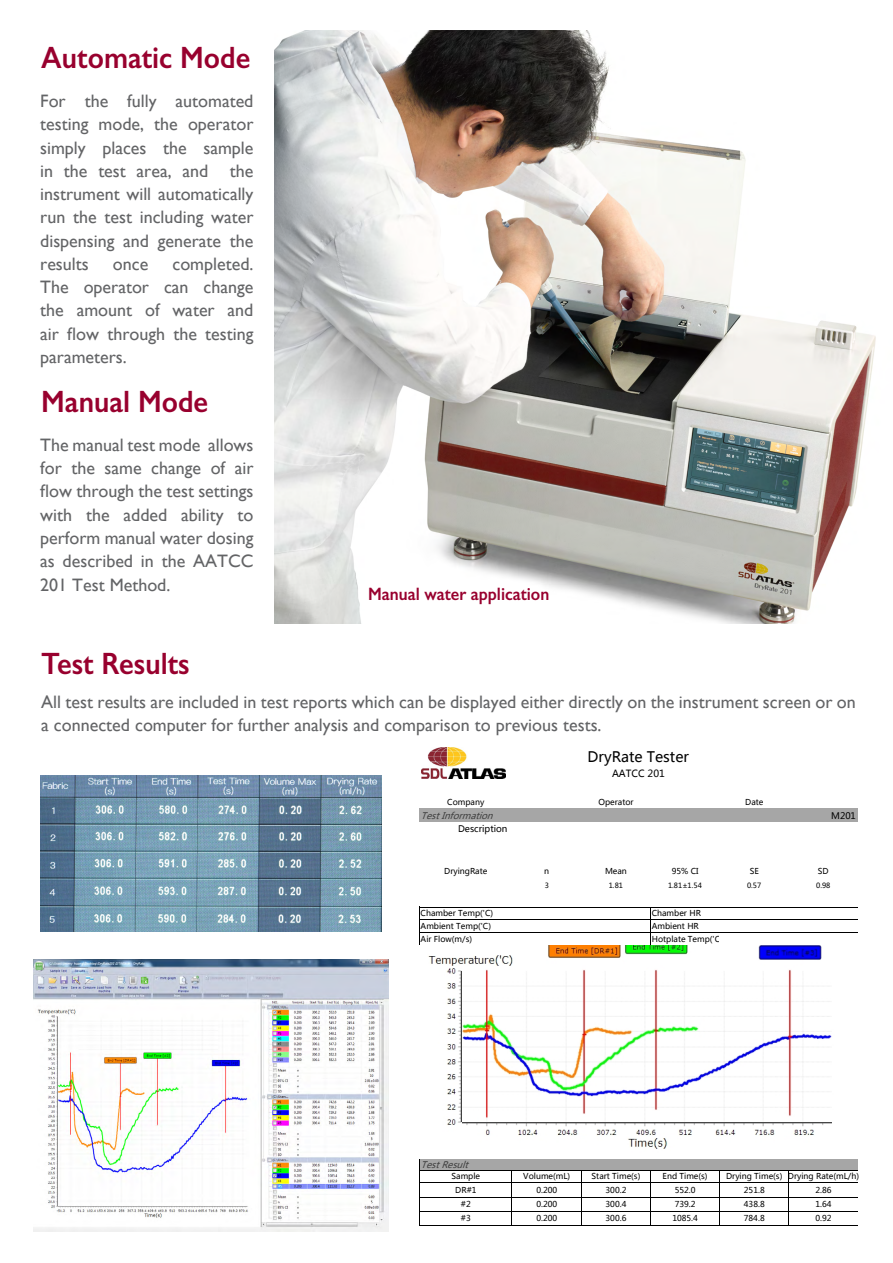
<style>
.page{position:relative;width:893px;height:1263px;background:#fff}
.page>*{position:absolute;margin:0;border:0;box-sizing:border-box;transform-origin:0 0}
.t1{font:600 30.9px "Gill Sans";color:#98002e;scale:.92 1}
.t2{font:18px/23.2px "Gill Sans";color:#636466;text-align:justify}
.t3{font:600 18px "Gill Sans";color:#98002e;scale:.92 1}
.t4{font:14.4px "Microsoft Ya Hei";color:#000}
.t5{font:9.9px "Microsoft Ya Hei";color:#000}
.t6{font:italic 9px "Microsoft Ya Hei";color:#404040}
.t7{font:9px "Microsoft Ya Hei";color:#000}
.t8{font:8.1px "Microsoft Ya Hei";color:#000}
.t9{font:7.2px "Microsoft Ya Hei";color:#000}
</style>
<div class="page">
<img style="left:274px;top:31px;width:602px;height:593px">
<img style="left:40px;top:775px;width:341px;height:156px">
<div style="left:419px;top:809px;width:439px;height:13px;background:#a6a6a6"></div>
<div style="left:419px;top:1158px;width:439px;height:12px;background:#a6a6a6"></div>
<hr style="left:650px;top:907px;width:1px;height:39px;background:#000">
<hr style="left:419px;top:906px;width:1px;height:320px;background:#000">
<hr style="left:650px;top:1170px;width:1px;height:56px;background:#000">
<hr style="left:511px;top:1170px;width:1px;height:56px;background:#000">
<hr style="left:581px;top:1170px;width:1px;height:56px;background:#000">
<hr style="left:719px;top:1170px;width:1px;height:56px;background:#000">
<hr style="left:788px;top:1170px;width:1px;height:56px;background:#000">
<hr style="left:419px;top:906px;width:439px;height:1px;background:#000">
<hr style="left:419px;top:919px;width:439px;height:1px;background:#000">
<hr style="left:419px;top:932px;width:439px;height:1px;background:#000">
<hr style="left:419px;top:945px;width:439px;height:1px;background:#000">
<hr style="left:419px;top:1158px;width:439px;height:1px;background:#000">
<hr style="left:419px;top:1169px;width:439px;height:1px;background:#000">
<hr style="left:419px;top:1182px;width:439px;height:1px;background:#000">
<hr style="left:419px;top:1197px;width:439px;height:1px;background:#000">
<hr style="left:419px;top:1211px;width:439px;height:1px;background:#000">
<hr style="left:419px;top:1225px;width:439px;height:1px;background:#000">
<img style="left:421px;top:747px;width:84px;height:32px">
<img style="left:419px;top:945px;width:438px;height:213px">
<img style="left:34px;top:959px;width:354px;height:273px">
<h1 class="t1" style="left:41px;top:39px;width:229px">Automatic Mode</h1>
<p class="t2" style="left:40px;top:89px;width:215px">For the fully automated testing mode, the operator simply places the sample in the test area, and the instrument will automatically run the test including water dispensing and generate the results</p>
<p class="t2" style="left:40px;top:252px;width:215px;text-indent:132px">completed.<br>The operator can change the amount of water and air flow through the testing parameters.</p>
<p class="t2" style="left:113px;top:252px;width:37px">once</p>
<h1 class="t1" style="left:41px;top:383px;width:183px">Manual Mode</h1>
<p class="t2" style="left:40px;top:433px;width:215px">The manual test mode allows for the same change of air flow through the test settings with the added ability to perform manual water dosing as described in the AATCC 201 Test Method.</p>
<h1 class="t1" style="left:41px;top:644px;width:163px">Test Results</h1>
<p class="t3" style="left:368px;top:583px;width:198px">Manual water application</p>
<p class="t2" style="left:41px;top:690px;width:816px">All test results are included in test reports which can be displayed either directly on the instrument screen or on a connected computer for further analysis and comparison to previous tests.</p>
<p class="t4" style="left:588px;top:747px;width:103px">DryRate Tester</p>
<p class="t5" style="left:612px;top:767px;width:54px">AATCC 201</p>
<p class="t8" style="left:447px;top:797px;width:39px">Company</p>
<p class="t8" style="left:598px;top:797px;width:37px">Operator</p>
<p class="t8" style="left:745px;top:797px;width:20px">Date</p>
<p class="t6" style="left:421px;top:809px;width:77px">TestInformation</p>
<p class="t7" style="left:831px;top:809px;width:26px">M201</p>
<p class="t7" style="left:458px;top:823px;width:51px">Description</p>
<p class="t8" style="left:444px;top:866px;width:45px">DryingRate</p>
<p class="t8" style="left:544px;top:866px;width:6px">n</p>
<p class="t8" style="left:605px;top:866px;width:23px">Mean</p>
<p class="t8" style="left:672px;top:866px;width:28px">95% CI</p>
<p class="t8" style="left:750px;top:866px;width:11px">SE</p>
<p class="t8" style="left:818px;top:866px;width:12px">SD</p>
<p class="t9" style="left:545px;top:881px;width:6px">3</p>
<p class="t9" style="left:609px;top:881px;width:16px">1.81</p>
<p class="t9" style="left:668px;top:881px;width:35px">1.81±1.54</p>
<p class="t9" style="left:747px;top:881px;width:16px">0.57</p>
<p class="t9" style="left:816px;top:881px;width:16px">0.98</p>
<p class="t8" style="left:421px;top:908px;width:74px">Chamber Temp('C)</p>
<p class="t8" style="left:652px;top:908px;width:51px">Chamber HR</p>
<p class="t8" style="left:421px;top:921px;width:72px">Ambient Temp('C)</p>
<p class="t8" style="left:652px;top:921px;width:49px">Ambient HR</p>
<p class="t8" style="left:421px;top:934px;width:53px">Air Flow(m/s)</p>
<p class="t8" style="left:652px;top:934px;width:70px">Hotplate Temp('C</p>
<p class="t6" style="left:421px;top:1158px;width:53px">TestResult</p>
<p class="t8" style="left:452px;top:1171px;width:30px">Sample</p>
<p class="t8" style="left:523px;top:1171px;width:49px">Volume(mL)</p>
<p class="t8" style="left:592px;top:1171px;width:50px">Start Time(s)</p>
<p class="t8" style="left:663px;top:1171px;width:47px">End Time(s)</p>
<p class="t8" style="left:726px;top:1171px;width:135px">Drying Time(s) Drying Rate(mL/h)</p>
<p class="t8" style="left:455px;top:1184px;width:23px">DR#1</p>
<p class="t8" style="left:536px;top:1184px;width:22px">0.200</p>
<p class="t8" style="left:606px;top:1184px;width:22px">300.2</p>
<p class="t8" style="left:675px;top:1184px;width:22px">552.0</p>
<p class="t8" style="left:744px;top:1184px;width:22px">251.8</p>
<p class="t8" style="left:815px;top:1184px;width:18px">2.86</p>
<p class="t8" style="left:461px;top:1199px;width:11px">#2</p>
<p class="t8" style="left:536px;top:1199px;width:22px">0.200</p>
<p class="t8" style="left:606px;top:1199px;width:22px">300.4</p>
<p class="t8" style="left:675px;top:1199px;width:22px">739.2</p>
<p class="t8" style="left:744px;top:1199px;width:22px">438.8</p>
<p class="t8" style="left:815px;top:1199px;width:18px">1.64</p>
<p class="t8" style="left:461px;top:1213px;width:11px">#3</p>
<p class="t8" style="left:536px;top:1213px;width:22px">0.200</p>
<p class="t8" style="left:606px;top:1213px;width:22px">300.6</p>
<p class="t8" style="left:672px;top:1213px;width:27px">1085.4</p>
<p class="t8" style="left:744px;top:1213px;width:22px">784.8</p>
<p class="t8" style="left:815px;top:1213px;width:18px">0.92</p>
</div>
